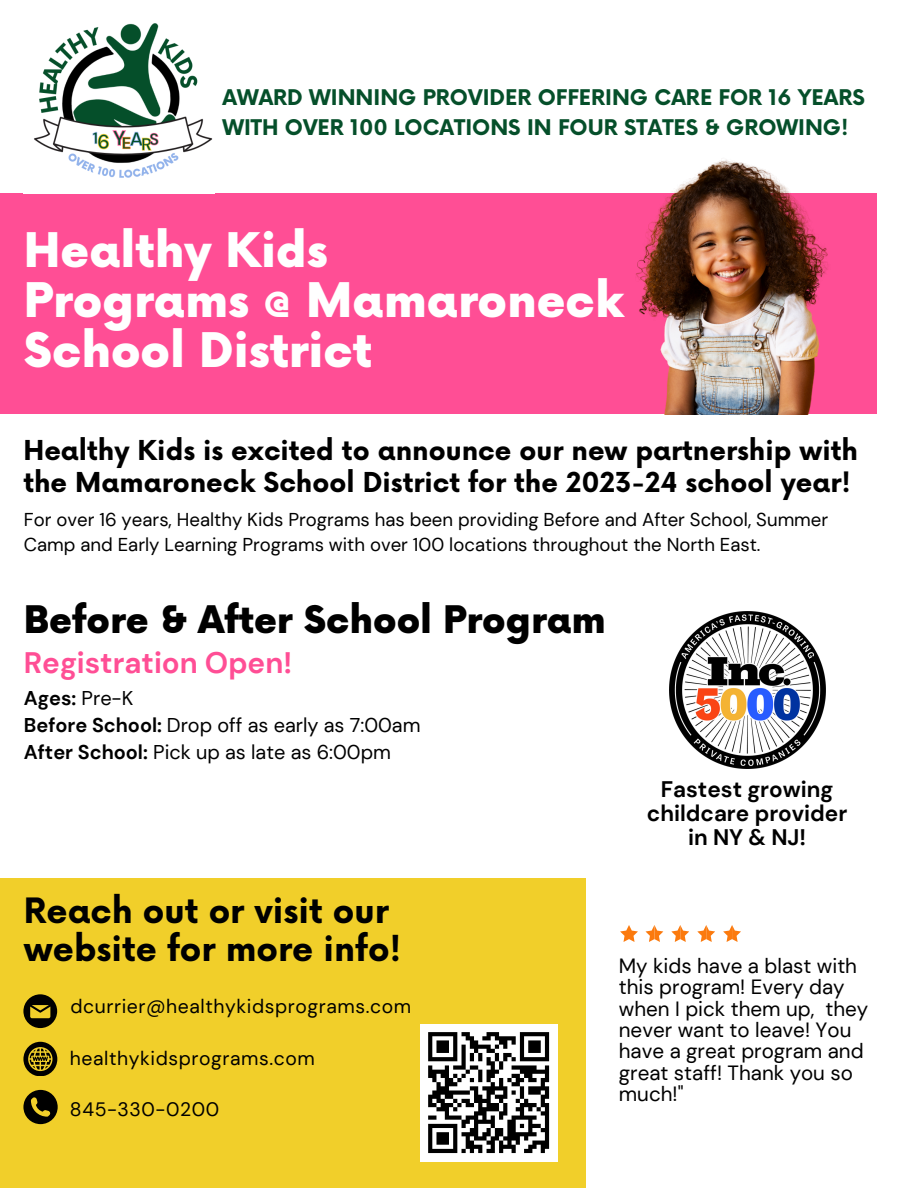
<style>
.page{position:relative;width:918px;height:1188px;background:#fff}
.page>*{position:absolute;margin:0;border:0;box-sizing:border-box;transform-origin:0 0}
.t1{font:900 46.5px/49.7px "Now";color:#fff}
.t2{font:900 37.05px "Now";color:#000}
.t3{font:700 34.05px/37.2px "Now";color:#000}
.t4{font:700 29.55px "DM Sans";color:#ff4e95}
.t5{font:700 26.7px/32.5px "Now";color:#000}
.t6{font:700 22.5px/23.7px "DM Sans";color:#000;text-align:center}
.t7{font:700 21px/29.8px "Now";color:#054f2a}
.t8{font:20.55px/21.3px "DM Sans";color:#000}
.t9{font:19.95px "DM Sans";color:#000}
.t10{font:700 19.95px "DM Sans";color:#000}
.t11{font:19.35px "DM Sans";letter-spacing:.03em;color:#000}
.t12{font:18.6px/25.2px "DM Sans";color:#000}
.s1{font-weight:400}
.s2{font-weight:700}
</style>
<div class="page">
<div style="left:0;top:194px;width:877px;height:220px;background:#ff4e95"></div>
<img style="left:502px;top:159px;width:375px;height:255px">
<img style="left:34px;top:23px;width:179px;height:155px">
<div style="left:0;top:878px;width:585px;height:310px;background:#f1cf2a"></div>
<svg style="left:23px;top:1090px;width:35px;height:34px"></svg>
<svg style="left:23px;top:994px;width:34px;height:34px"></svg>
<svg style="left:23px;top:1042px;width:34px;height:34px"></svg>
<div style="left:420px;top:1024px;width:137px;height:137px;background:#fff"></div>
<svg style="left:428px;top:1032px;width:122px;height:122px"></svg>
<svg style="left:620px;top:925px;width:18px;height:17px"></svg>
<svg style="left:646px;top:925px;width:17px;height:17px"></svg>
<svg style="left:671px;top:925px;width:18px;height:17px"></svg>
<svg style="left:697px;top:925px;width:18px;height:17px"></svg>
<svg style="left:723px;top:925px;width:18px;height:17px"></svg>
<img style="left:669px;top:612px;width:156px;height:156px">
<p class="t7" style="left:222px;top:84px;width:644px">AWARD WINNING PROVIDER OFFERING CARE FOR 16 YEARS<br>WITH OVER 100 LOCATIONS IN FOUR STATES &amp; GROWING!</p>
<p class="t1" style="left:24px;top:228px;width:305px">Healthy Kids</p>
<p class="t1" style="left:24px;top:278px;width:602px">Programs @ Mamaroneck<br>School District</p>
<p class="t5" style="left:23px;top:435px;width:836px">Healthy Kids is excited to announce our new partnership with the Mamaroneck School District for the 2023-24 school year!</p>
<p class="t12" style="left:24px;top:507px;width:806px">For over 16 years, Healthy Kids Programs has been providing Before and After School, Summer<br>Camp and Early Learning Programs with over 100 locations throughout the North East.</p>
<p class="t2" style="left:24px;top:599px;width:583px">Before &amp; After School Program</p>
<p class="t4" style="left:24px;top:644px;width:270px">Registration Open!</p>
<p class="t10" style="left:24px;top:685px;width:111px">Ages: <span class="s1">Pre-K</span></p>
<p class="t9" style="left:24px;top:712px;width:398px"><span class="s2">Before School:</span> Drop off as early as 7:00am</p>
<p class="t9" style="left:24px;top:739px;width:369px"><span class="s2">After School:</span> Pick up as late as 6:00pm</p>
<p class="t3" style="left:24px;top:895px;width:379px">Reach out or visit our website for more info!</p>
<p class="t11" style="left:70px;top:993px;width:342px">dcurrier@healthykidsprograms.com</p>
<p class="t11" style="left:70px;top:1046px;width:246px">healthykidsprograms.com</p>
<p class="t11" style="left:70px;top:1097px;width:151px">845-330-0200</p>
<p class="t6" style="left:647px;top:778px;width:202px">Fastest growing childcare provider in NY &amp; NJ!</p>
<p class="t8" style="left:619px;top:955px;width:251px">My kids have a blast with this program! Every day when I pick them up, they never want to leave! You have a great program and great staff! Thank you so much!"</p>
</div>
